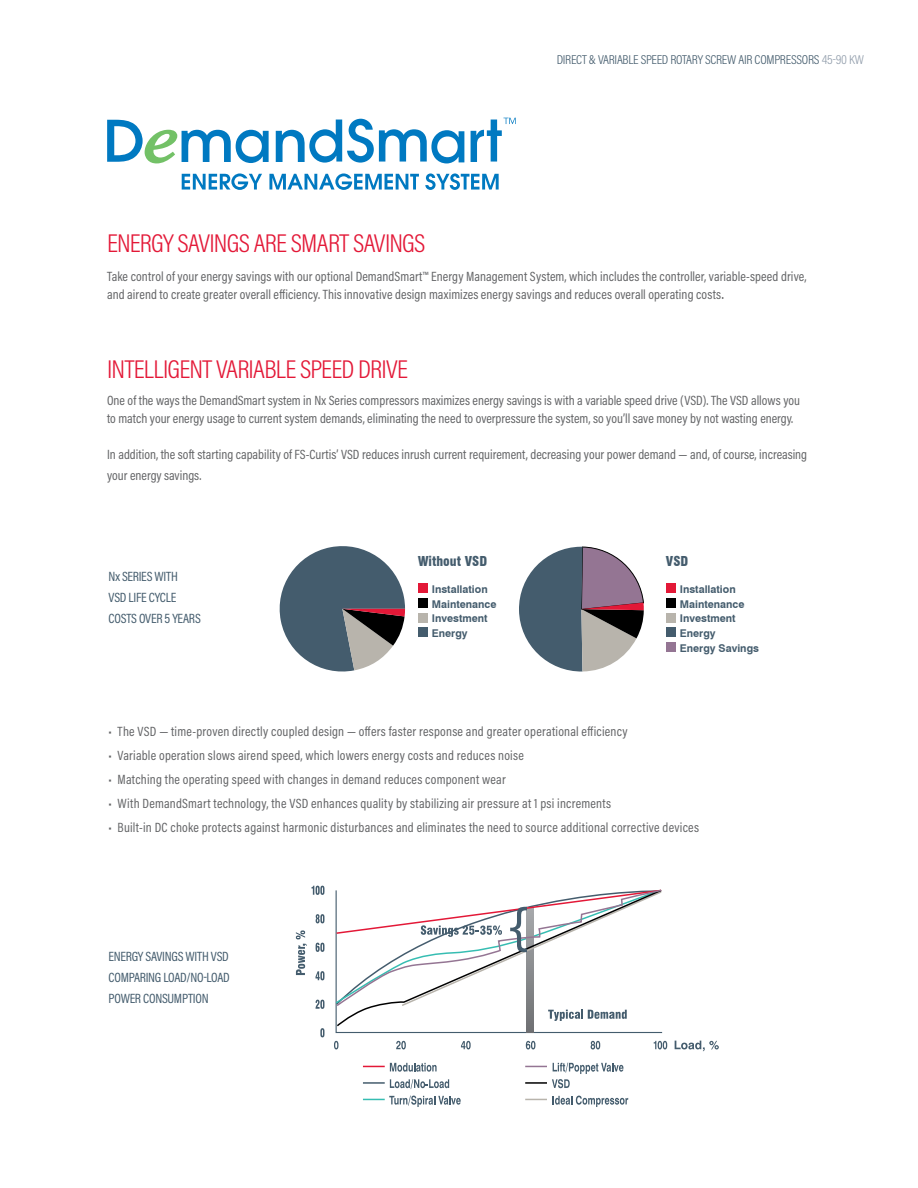
<style>
.page{position:relative;width:918px;height:1188px;background:#fff}
.page>*{position:absolute;margin:0;border:0;box-sizing:border-box;transform-origin:0 0}
.t1{font:300 25.95px "Acumin Pro Cond";letter-spacing:-.03em;color:#e31837;scale:1.04 1}
.t2{font:13.5px/18px "Acumin Pro Cond";letter-spacing:.01em;color:#636466}
.t3{font:13.5px/21px "Acumin Pro Cond";letter-spacing:-.02em;color:#445c6d}
.t4{font:900 condensed 13.35px "Swiss 721 BT";color:#445c6d}
.t5{font:300 12.9px "Acumin Pro Cond";letter-spacing:-.02em;color:#445c6d;scale:1.04 1}
.t6{font:700 10.65px/14.7px "Swiss 721 BT";color:#445c6d}
.s1{color:#919dab}
.s2{font-family:"Acumin Pro"}
</style>
<div class="page">
<svg style="left:276px;top:119px;width:188px;height:44px"></svg>
<svg style="left:471px;top:118px;width:45px;height:44px"></svg>
<svg style="left:107px;top:120px;width:162px;height:43px"></svg>
<svg style="left:182px;top:173px;width:80px;height:17px"></svg>
<svg style="left:269px;top:173px;width:150px;height:17px"></svg>
<svg style="left:425px;top:173px;width:74px;height:17px"></svg>
<svg style="left:279px;top:546px;width:126px;height:126px"></svg>
<div style="left:418px;top:584px;width:10px;height:9px;background:#e31837"></div>
<div style="left:418px;top:598px;width:10px;height:10px;background:#000"></div>
<div style="left:418px;top:613px;width:10px;height:10px;background:#b8b4ac"></div>
<div style="left:418px;top:628px;width:10px;height:9px;background:#445c6d"></div>
<svg style="left:519px;top:547px;width:125px;height:125px"></svg>
<div style="left:666px;top:584px;width:10px;height:9px;background:#e31837"></div>
<div style="left:666px;top:598px;width:10px;height:10px;background:#000"></div>
<div style="left:666px;top:613px;width:10px;height:10px;background:#b8b4ac"></div>
<div style="left:666px;top:628px;width:10px;height:9px;background:#445c6d"></div>
<div style="left:666px;top:642px;width:10px;height:10px;background:#947593"></div>
<svg style="left:390px;top:1079px;width:59px;height:10px"></svg>
<svg style="left:312px;top:886px;width:12px;height:9px"></svg>
<svg style="left:316px;top:914px;width:8px;height:9px"></svg>
<svg style="left:316px;top:943px;width:8px;height:9px"></svg>
<svg style="left:315px;top:971px;width:9px;height:9px"></svg>
<svg style="left:316px;top:1000px;width:8px;height:9px"></svg>
<svg style="left:320px;top:1028px;width:4px;height:9px"></svg>
<svg style="left:334px;top:1041px;width:5px;height:8px"></svg>
<svg style="left:396px;top:1041px;width:10px;height:8px"></svg>
<svg style="left:461px;top:1041px;width:10px;height:8px"></svg>
<svg style="left:526px;top:1041px;width:9px;height:8px"></svg>
<svg style="left:591px;top:1041px;width:9px;height:8px"></svg>
<svg style="left:654px;top:1041px;width:13px;height:8px"></svg>
<svg style="left:675px;top:1041px;width:44px;height:10px"></svg>
<svg style="left:296px;top:930px;width:11px;height:45px"></svg>
<svg style="left:553px;top:1096px;width:75px;height:11px"></svg>
<svg style="left:335px;top:1021px;width:328px;height:13px"></svg>
<svg style="left:363px;top:1063px;width:74px;height:9px"></svg>
<hr style="left:363px;top:1082px;width:22px;height:2px;background:#445c6d">
<svg style="left:363px;top:1096px;width:98px;height:11px"></svg>
<svg style="left:525px;top:1063px;width:98px;height:25px"></svg>
<hr style="left:525px;top:1082px;width:22px;height:2px;background:#000">
<svg style="left:525px;top:1099px;width:22px;height:1px"></svg>
<div style="left:527px;top:907px;width:6px;height:126px;background:#6f7073"></div>
<svg style="left:336px;top:1021px;width:327px;height:6px"></svg>
<svg style="left:335px;top:889px;width:327px;height:132px"></svg>
<p class="t5" style="left:557px;top:51px;width:297px">DIRECT &amp; VARIABLE SPEED ROTARY SCREW AIR COMPRESSORS <span class="s1">45-90 KW</span></p>
<h1 class="t1" style="left:107px;top:227px;width:308px">ENERGY SAVINGS ARE SMART SAVINGS</h1>
<p class="t2" style="left:107px;top:267px;width:701px">Take control of your energy savings with our optional DemandSmart™ Energy Management System, which includes the controller, variable-speed drive, and airend to create greater overall efficiency. This innovative design maximizes energy savings and reduces overall operating costs<span class="s2">.</span></p>
<h1 class="t1" style="left:107px;top:353px;width:291px">INTELLIGENT VARIABLE SPEED DRIVE</h1>
<p class="t2" style="left:107px;top:391px;width:694px">One of the ways the DemandSmart system in Nx Series compressors maximizes energy savings is with a variable speed drive (VSD). The VSD allows you to match your energy usage to current system demands, eliminating the need to overpressure the system, so you’ll save money by not wasting energy.</p>
<p class="t2" style="left:107px;top:444px;width:702px;line-height:21px">In addition, the soft starting capability of FS-Curtis’ VSD reduces inrush current requirement, decreasing your power demand — and, of course, increasing your energy savings.</p>
<p class="t3" style="left:109px;top:566px;width:94px">Nx SERIES WITH<br>VSD LIFE CYCLE<br>COSTS OVER 5 YEARS</p>
<p class="t4" style="left:418px;top:553px;width:71px">Without VSD</p>
<p class="t6" style="left:432px;top:582px;width:66px">Installation<br>Maintenance<br>Investment<br>Energy</p>
<p class="t4" style="left:666px;top:553px;width:24px">VSD</p>
<p class="t6" style="left:680px;top:582px;width:81px">Installation<br>Maintenance<br>Investment<br>Energy<br>Energy Savings</p>
<p class="t2" style="left:109px;top:722px;width:520px">• The VSD — time-proven directly coupled design — offers faster response and greater operational efficiency</p>
<p class="t2" style="left:109px;top:746px;width:417px">• Variable operation slows airend speed, which lowers energy costs and reduces noise</p>
<p class="t2" style="left:109px;top:770px;width:399px">• Matching the operating speed with changes in demand reduces component wear</p>
<p class="t2" style="left:109px;top:794px;width:504px">• With DemandSmart technology, the VSD enhances quality by stabilizing air pressure at 1 psi increments</p>
<p class="t2" style="left:109px;top:818px;width:592px">• Built-in DC choke protects against harmonic disturbances and eliminates the need to source additional corrective devices</p>
<p class="t3" style="left:109px;top:946px;width:123px;text-align:justify">ENERGY SAVINGS WITH VSD COMPARING LOAD/NO-LOAD POWER CONSUMPTION</p>
</div>
